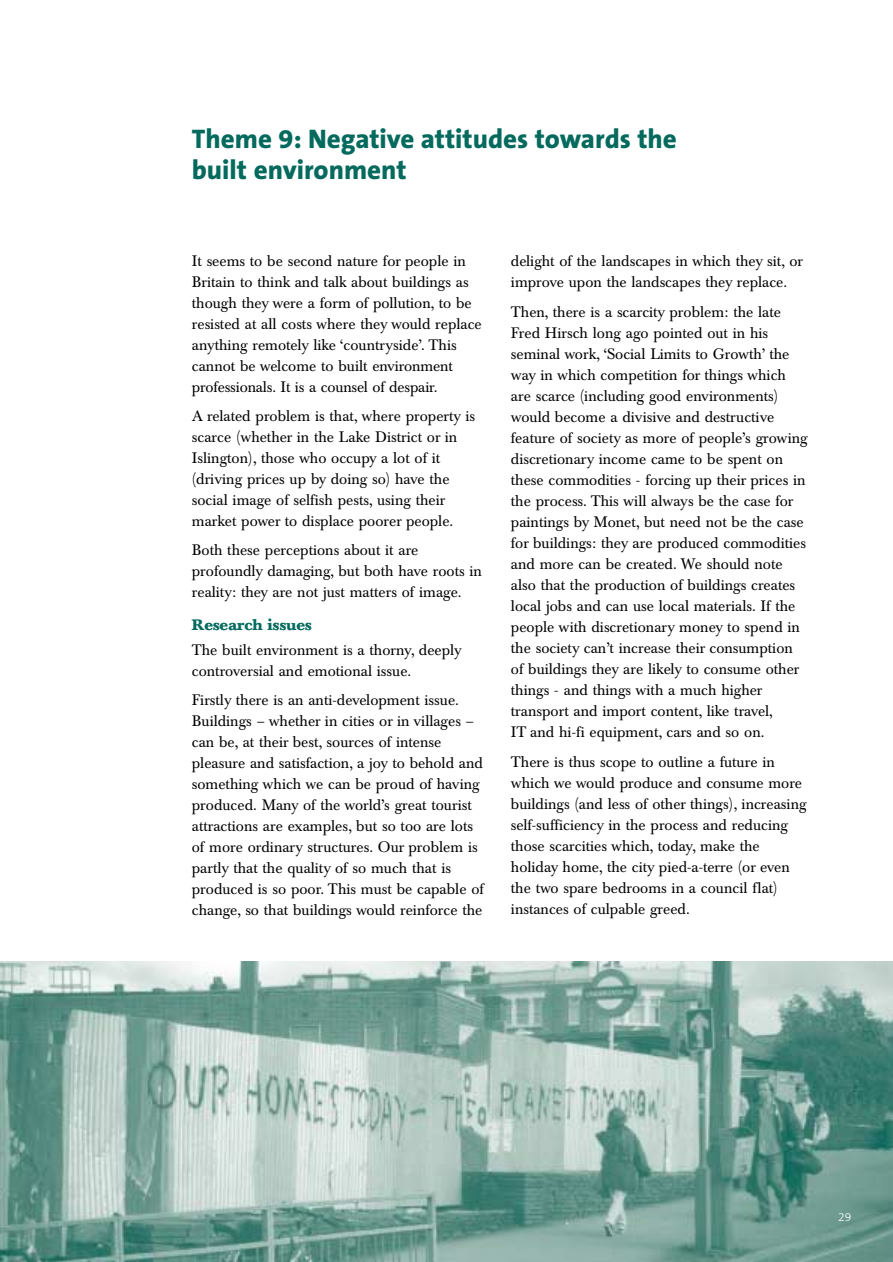
<style>
.page{position:relative;width:893px;height:1262px;background:#fff}
.page>*{position:absolute;margin:0;border:0;box-sizing:border-box;transform-origin:0 0}
.t1{font:800 27px/31.5px "The Sans B8";color:#036a5d}
.t2{font:15px/21px "Baskerville Berth BQ";color:#000}
.t3{font:700 15px "Baskerville Berth BQ";color:#036a5d}
.t4{font:300 12px "The Sans B3";color:#fff}
</style>
<div class="page">
<img style="left:0;top:961px;width:892px;height:300px">
<h1 class="t1" style="left:192px;top:125px;width:486px">Theme 9: Negative attitudes towards the built environment</h1>
<p class="t2" style="left:192px;top:252px;width:291px">It seems to be second nature for people in Britain to think and talk about buildings as though they were a form of pollution, to be resisted at all costs where they would replace anything remotely like ‘countryside’. This cannot be welcome to built environment professionals. It is a counsel of despair.</p>
<p class="t2" style="left:192px;top:406px;width:285px">A related problem is that, where property is scarce (whether in the Lake District or in Islington), those who occupy a lot of it (driving prices up by doing so) have the social image of selfish pests, using their market power to displace poorer people.</p>
<p class="t2" style="left:192px;top:540px;width:292px">Both these perceptions about it are profoundly damaging, but both have roots in reality: they are not just matters of image.</p>
<p class="t3" style="left:192px;top:618px;width:121px">Research issues</p>
<p class="t2" style="left:192px;top:640px;width:272px">The built environment is a thorny, deeply controversial and emotional issue.</p>
<p class="t2" style="left:192px;top:690px;width:293px">Firstly there is an anti-development issue.<br>Buildings – whether in cities or in villages – can be, at their best, sources of intense pleasure and satisfaction, a joy to behold and something which we can be proud of having produced. Many of the world’s great tourist attractions are examples, but so too are lots of more ordinary structures. Our problem is partly that the quality of so much that is produced is so poor. This must be capable of change, so that buildings would reinforce the</p>
<p class="t2" style="left:511px;top:252px;width:294px">delight of the landscapes in which they sit, or improve upon the landscapes they replace.</p>
<p class="t2" style="left:511px;top:303px;width:298px">Then, there is a scarcity problem: the late Fred Hirsch long ago pointed out in his seminal work, ‘Social Limits to Growth’ the way in which competition for things which are scarce (including good environments) would become a divisive and destructive feature of society as more of people’s growing discretionary income came to be spent on these commodities - forcing up their prices in the process. This will always be the case for paintings by Monet, but need not be the case for buildings: they are produced commodities and more can be created. We should note also that the production of buildings creates local jobs and can use local materials. If the people with discretionary money to spend in the society can’t increase their consumption of buildings they are likely to consume other things - and things with a much higher transport and import content, like travel,<br>IT and hi-fi equipment, cars and so on.</p>
<p class="t2" style="left:511px;top:753px;width:297px">There is thus scope to outline a future in which we would produce and consume more buildings (and less of other things), increasing self-sufficiency in the process and reducing those scarcities which, today, make the holiday home, the city pied-a-terre (or even the two spare bedrooms in a council flat) instances of culpable greed.</p>
<p class="t4" style="left:838px;top:1212px;width:15px">29</p>
</div>
